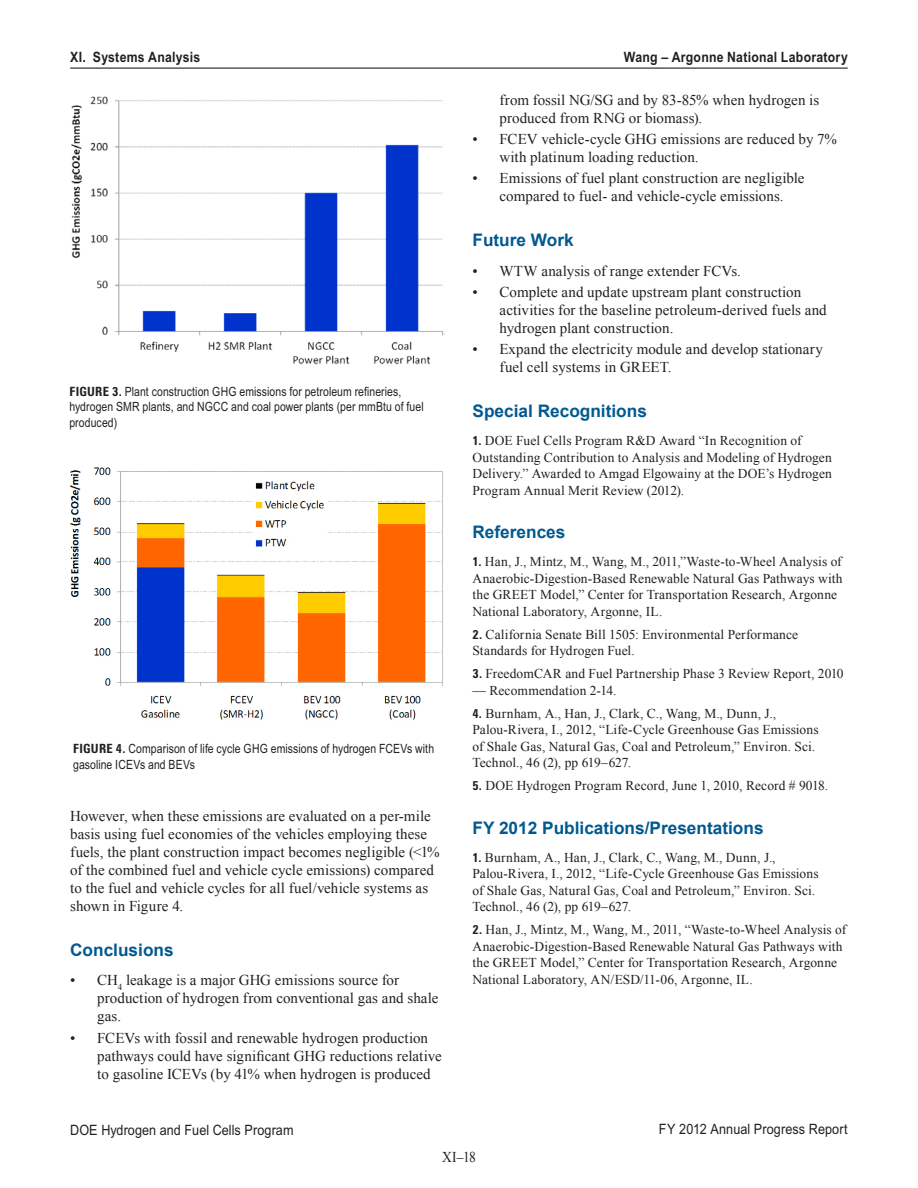
<style>
.page{position:relative;width:918px;height:1188px;background:#fff}
.page>*{position:absolute;margin:0;border:0;box-sizing:border-box;transform-origin:0 0}
._1_RptObjHead{font:700 17.25px "Arial";color:#005990}
._1_Bulleted{font:15px/18px "Times New Roman";letter-spacing:.005em;color:#231f20}
._1_Body_text{font:15px/18px "Times New Roman";color:#231f20}
._1_Bulleted_7{font:15px/18px "Times New Roman";letter-spacing:.005em;color:#231f20;text-align:center}
._1_Body_text-2{font:15px "Times New Roman";color:#231f20;scale:.9 1}
.t1{font:14.25px "Arial Narrow MT Pro";letter-spacing:.005em;color:#231f20;scale:1.08 1}
.t2{font:700 14.25px "Arial Narrow MT Pro";letter-spacing:.015em;color:#231f20;scale:1.05 1}
._1_Reference{font:13.5px/16.5px "Times New Roman";letter-spacing:.005em;color:#231f20}
._1_FigureTitle{font:12.75px/15.8px "Arial Narrow MT Pro";letter-spacing:.01em;color:#231f20}
.s1{font-family:"Zurich BT";font-weight:700;font-stretch:condensed}
.s2{font-family:"Zurich BT";font-weight:700;font-stretch:condensed;font-size:12.75px}
</style>
<div class="page">
<hr style="left:70px;top:68px;width:778px;height:1px;background:#231f20">
<img style="left:71px;top:96px;width:374px;height:269px">
<img style="left:70px;top:467px;width:373px;height:253px">
<p class="t2" style="left:70px;top:48px;width:125px">XI. Systems Analysis</p>
<p class="t2" style="left:624px;top:49px;width:215px">Wang – Argonne National Laboratory</p>
<p class="_1_FigureTitle" style="left:69px;top:383px;width:356px"><span class="s1">FIGURE 3.</span> Plant construction GHG emissions for petroleum refineries, hydrogen SMR plants, and NGCC and coal power plants (per mmBtu of fuel produced)</p>
<p class="_1_FigureTitle" style="left:73px;top:741px;width:362px"><span class="s1">FIGURE 4.</span> Comparison of life cycle GHG emissions of hydrogen FCEVs with gasoline ICEVs and BEVs</p>
<p class="_1_Body_text" style="left:70px;top:807px;width:371px">However, when these emissions are evaluated on a per-mile basis using fuel economies of the vehicles employing these fuels, the plant construction impact becomes negligible (&lt;1% of the combined fuel and vehicle cycle emissions) compared to the fuel and vehicle cycles for all fuel/vehicle systems as shown in Figure 4.</p>
<p class="_1_RptObjHead" style="left:70px;top:938px;width:105px">Conclusions</p>
<p class="_1_Bulleted" style="left:97px;top:971px;width:343px;text-indent:-27px">• CH<sub>4</sub> leakage is a major GHG emissions source for production of hydrogen from conventional gas and shale gas.</p>
<p class="_1_Bulleted" style="left:97px;top:1028px;width:346px;text-indent:-27px">• FCEVs with fossil and renewable hydrogen production pathways could have significant GHG reductions relative to gasoline ICEVs (by 41% when hydrogen is produced</p>
<p class="_1_Bulleted" style="left:500px;top:91px;width:321px">from fossil NG/SG and by 83-85% when hydrogen is produced from RNG or biomass).</p>
<p class="_1_Bulleted" style="left:500px;top:130px;width:339px;text-indent:-27px">• FCEV vehicle-cycle GHG emissions are reduced by 7% with platinum loading reduction.</p>
<p class="_1_Bulleted_7" style="left:472px;top:169px;width:334px">• Emissions of fuel plant construction are negligible compared to fuel- and vehicle-cycle emissions.</p>
<p class="_1_RptObjHead" style="left:472px;top:228px;width:103px">Future Work</p>
<p class="_1_Bulleted" style="left:472px;top:261px;width:270px">• WTW analysis of range extender FCVs.</p>
<p class="_1_Bulleted" style="left:500px;top:283px;width:329px;text-indent:-27px">• Complete and update upstream plant construction activities for the baseline petroleum-derived fuels and hydrogen plant construction.</p>
<p class="_1_Bulleted_7" style="left:500px;top:340px;width:325px;text-align:left;text-indent:-27px">• Expand the electricity module and develop stationary fuel cell systems in GREET.</p>
<p class="_1_RptObjHead" style="left:472px;top:399px;width:176px">Special Recognitions</p>
<p class="_1_Reference" style="left:472px;top:432px;width:361px"><span class="s2">1.</span> DOE Fuel Cells Program R&amp;D Award “In Recognition of Outstanding Contribution to Analysis and Modeling of Hydrogen Delivery.” Awarded to Amgad Elgowainy at the DOE’s Hydrogen Program Annual Merit Review (2012).</p>
<p class="_1_RptObjHead" style="left:472px;top:520px;width:94px">References</p>
<p class="_1_Reference" style="left:472px;top:553px;width:372px"><span class="s2">1.</span> Han, J., Mintz, M., Wang, M., 2011,”Waste-to-Wheel Analysis of Anaerobic-Digestion-Based Renewable Natural Gas Pathways with the GREET Model,” Center for Transportation Research, Argonne National Laboratory, Argonne, IL.</p>
<p class="_1_Reference" style="left:472px;top:626px;width:327px"><span class="s2">2.</span> California Senate Bill 1505: Environmental Performance<br>Standards for Hydrogen Fuel.</p>
<p class="_1_Reference" style="left:472px;top:665px;width:373px"><span class="s2">3.</span> FreedomCAR and Fuel Partnership Phase 3 Review Report, 2010</p>
<p class="_1_Reference" style="left:472px;top:682px;width:146px">— Recommendation 2-14.</p>
<p class="_1_Reference" style="left:472px;top:705px;width:348px"><span class="s2">4.</span> Burnham, A., Han, J., Clark, C., Wang, M., Dunn, J., Palou-Rivera, I., 2012, “Life-Cycle Greenhouse Gas Emissions of Shale Gas, Natural Gas, Coal and Petroleum,” Environ. Sci.<br>Technol., 46 (2), pp 619–627.</p>
<p class="_1_Reference" style="left:472px;top:777px;width:357px"><span class="s2">5.</span> DOE Hydrogen Program Record, June 1, 2010, Record # 9018.</p>
<p class="_1_RptObjHead" style="left:472px;top:816px;width:293px">FY 2012 Publications/Presentations</p>
<p class="_1_Reference" style="left:472px;top:849px;width:348px"><span class="s2">1.</span> Burnham, A., Han, J., Clark, C., Wang, M., Dunn, J., Palou-Rivera, I., 2012, “Life-Cycle Greenhouse Gas Emissions of Shale Gas, Natural Gas, Coal and Petroleum,” Environ. Sci.<br>Technol., 46 (2), pp 619–627.</p>
<p class="_1_Reference" style="left:472px;top:921px;width:375px"><span class="s2">2.</span> Han, J., Mintz, M., Wang, M., 2011, “Waste-to-Wheel Analysis of Anaerobic-Digestion-Based Renewable Natural Gas Pathways with the GREET Model,” Center for Transportation Research, Argonne National Laboratory, AN/ESD/11-06, Argonne, IL.</p>
<p class="t1" style="left:70px;top:1121px;width:208px">DOE Hydrogen and Fuel Cells Program</p>
<p class="t1" style="left:659px;top:1120px;width:176px">FY 2012 Annual Progress Report</p>
<p class="_1_Body_text-2" style="left:442px;top:1146px;width:39px">XI–18</p>
</div>
